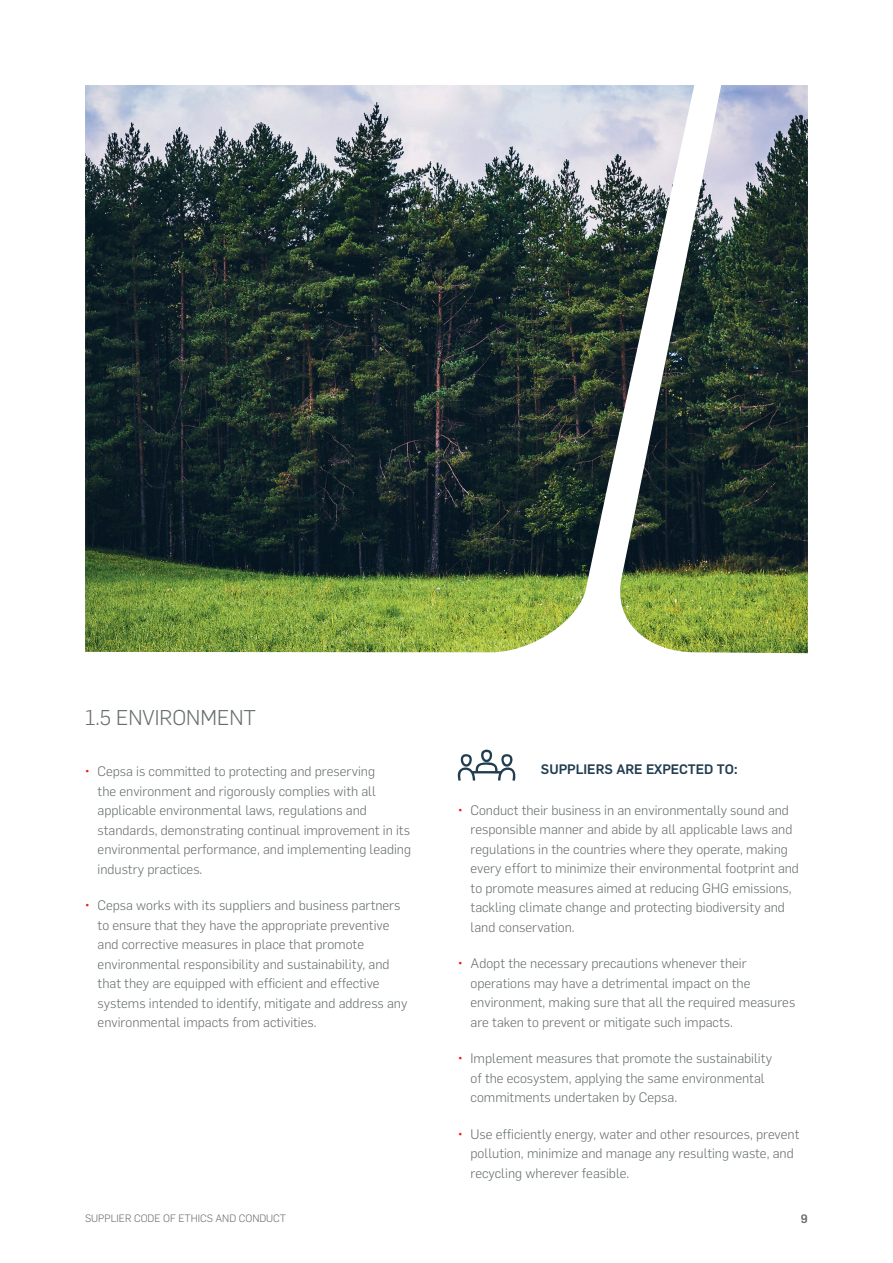
<style>
.page{position:relative;width:893px;height:1263px;background:#fff}
.page>*{position:absolute;margin:0;border:0;box-sizing:border-box;transform-origin:0 0}
.t1{font:300 21px "Flama";color:#696f70}
.t2{font:300 13.5px/19.5px "Flama";color:#696f70}
.t3{font:500 13.5px "Flama";color:#213d50}
.t4{font:500 12px "Flama";color:#696f70}
.t5{font:300 10.5px "Flama";color:#696f70}
.s1{color:#ee1d23}
</style>
<div class="page">
<svg style="left:458px;top:750px;width:58px;height:31px"></svg>
<img style="left:85px;top:85px;width:527px;height:567px">
<svg style="left:612px;top:85px;width:7px;height:381px;background:#545f5e"></svg>
<img style="left:619px;top:85px;width:189px;height:568px">
<h1 class="t1" style="left:85px;top:703px;width:172px">1.5 ENVIRONMENT</h1>
<p class="t2" style="left:98px;top:761px;width:315px;text-indent:-13px"><span class="s1">•</span> Cepsa is committed to protecting and preserving<br>the environment and rigorously complies with all applicable environmental laws, regulations and standards, demonstrating continual improvement in its environmental performance, and implementing leading industry practices.</p>
<p class="t2" style="left:98px;top:895px;width:311px;text-indent:-13px"><span class="s1">•</span> Cepsa works with its suppliers and business partners to ensure that they have the appropriate preventive and corrective measures in place that promote environmental responsibility and sustainability, and that they are equipped with efficient and effective systems intended to identify, mitigate and address any environmental impacts from activities.</p>
<p class="t3" style="left:541px;top:759px;width:198px">SUPPLIERS ARE EXPECTED TO:</p>
<p class="t2" style="left:471px;top:799px;width:330px;text-indent:-13px"><span class="s1">•</span> Conduct their business in an environmentally sound and responsible manner and abide by all applicable laws and regulations in the countries where they operate, making every effort to minimize their environmental footprint and to promote measures aimed at reducing GHG emissions, tackling climate change and protecting biodiversity and land conservation.</p>
<p class="t2" style="left:471px;top:953px;width:326px;text-indent:-13px"><span class="s1">•</span> Adopt the necessary precautions whenever their operations may have a detrimental impact on the environment, making sure that all the required measures are taken to prevent or mitigate such impacts.</p>
<p class="t2" style="left:471px;top:1048px;width:303px;text-indent:-13px"><span class="s1">•</span> Implement measures that promote the sustainability of the ecosystem, applying the same environmental commitments undertaken by Cepsa.</p>
<p class="t2" style="left:471px;top:1123px;width:330px;text-indent:-13px"><span class="s1">•</span> Use efficiently energy, water and other resources, prevent pollution, minimize and manage any resulting waste, and recycling wherever feasible.</p>
<p class="t5" style="left:85px;top:1211px;width:202px">SUPPLIER CODE OF ETHICS AND CONDUCT</p>
<p class="t4" style="left:801px;top:1210px;width:8px">9</p>
</div>
